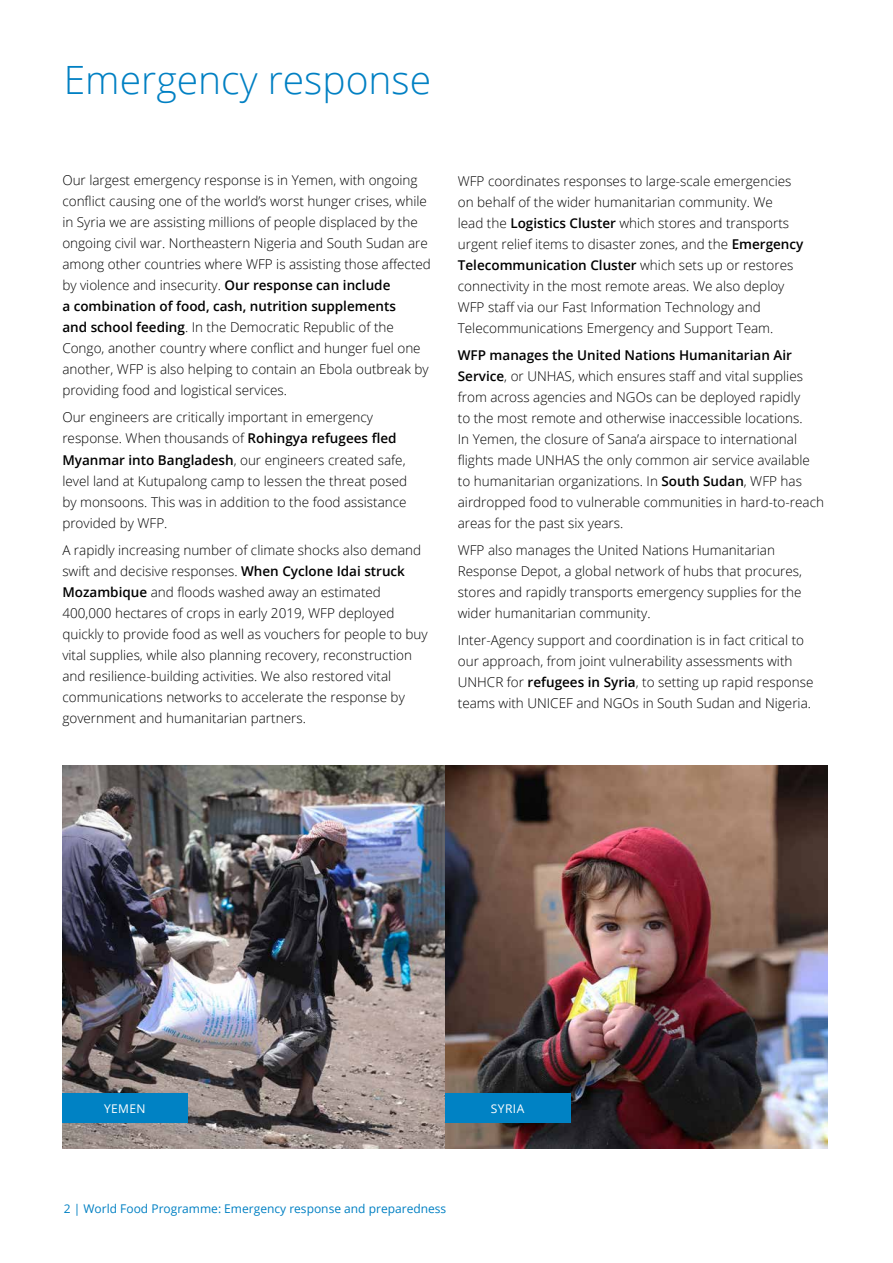
<style>
.page{position:relative;width:893px;height:1263px;background:#fff}
.page>*{position:absolute;margin:0;border:0;box-sizing:border-box;transform-origin:0 0}
.t1{font:300 39px "Open Sans";color:#0080c3}
.t2{font:300 13.5px/21px "Open Sans";color:#000}
.t3{font:12px "Open Sans";color:#0080c3}
.t4{font:12px "Open Sans";letter-spacing:.035em;color:#fff}
.s1{font-weight:600}
</style>
<div class="page">
<img style="left:62px;top:765px;width:766px;height:383px">
<div style="left:445px;top:1093px;width:125px;height:30px;background:#0082c4"></div>
<div style="left:62px;top:1093px;width:125px;height:30px;background:#0082c4"></div>
<h1 class="t1" style="left:64px;top:53px;width:369px">Emergency response</h1>
<p class="t2" style="left:62px;top:170px;width:370px">Our largest emergency response is in Yemen, with ongoing conflict causing one of the world’s worst hunger crises, while in Syria we are assisting millions of people displaced by the ongoing civil war. Northeastern Nigeria and South Sudan are among other countries where WFP is assisting those affected by violence and insecurity. <span class="s1">Our response can include<br>a combination of food, cash, nutrition supplements<br>and school feeding</span>. In the Democratic Republic of the Congo, another country where conflict and hunger fuel one another, WFP is also helping to contain an Ebola outbreak by providing food and logistical services.</p>
<p class="t2" style="left:62px;top:407px;width:346px">Our engineers are critically important in emergency response. When thousands of <span class="s1">Rohingya refugees fled Myanmar into Bangladesh</span>, our engineers created safe, level land at Kutupalong camp to lessen the threat posed by monsoons. This was in addition to the food assistance provided by WFP.</p>
<p class="t2" style="left:62px;top:539px;width:367px">A rapidly increasing number of climate shocks also demand swift and decisive responses. <span class="s1">When Cyclone Idai struck Mozambique</span> and floods washed away an estimated 400,000 hectares of crops in early 2019, WFP deployed quickly to provide food as well as vouchers for people to buy vital supplies, while also planning recovery, reconstruction and resilience-building activities. We also restored vital communications networks to accelerate the response by government and humanitarian partners.</p>
<p class="t2" style="left:458px;top:170px;width:347px">WFP coordinates responses to large-scale emergencies on behalf of the wider humanitarian community. We<br>lead the <span class="s1">Logistics Cluster</span> which stores and transports urgent relief items to disaster zones, and the <span class="s1">Emergency Telecommunication Cluster</span> which sets up or restores connectivity in the most remote areas. We also deploy WFP staff via our Fast Information Technology and Telecommunications Emergency and Support Team.</p>
<p class="t2" style="left:458px;top:344px;width:368px"><span class="s1">WFP manages the United Nations Humanitarian Air Service</span>, or UNHAS, which ensures staff and vital supplies from across agencies and NGOs can be deployed rapidly<br>to the most remote and otherwise inaccessible locations.<br>In Yemen, the closure of Sana’a airspace to international flights made UNHAS the only common air service available to humanitarian organizations. In <span class="s1">South Sudan</span>, WFP has airdropped food to vulnerable communities in hard-to-reach areas for the past six years.</p>
<p class="t2" style="left:458px;top:539px;width:346px">WFP also manages the United Nations Humanitarian Response Depot, a global network of hubs that procures, stores and rapidly transports emergency supplies for the wider humanitarian community.</p>
<p class="t2" style="left:458px;top:629px;width:357px">Inter-Agency support and coordination is in fact critical to our approach, from joint vulnerability assessments with UNHCR for <span class="s1">refugees in Syria</span>, to setting up rapid response teams with UNICEF and NGOs in South Sudan and Nigeria.</p>
<p class="t4" style="left:104px;top:1101px;width:43px">YEMEN</p>
<p class="t4" style="left:491px;top:1101px;width:35px">SYRIA</p>
<p class="t3" style="left:64px;top:1201px;width:384px">2 | World Food Programme: Emergency response and preparedness</p>
</div>
